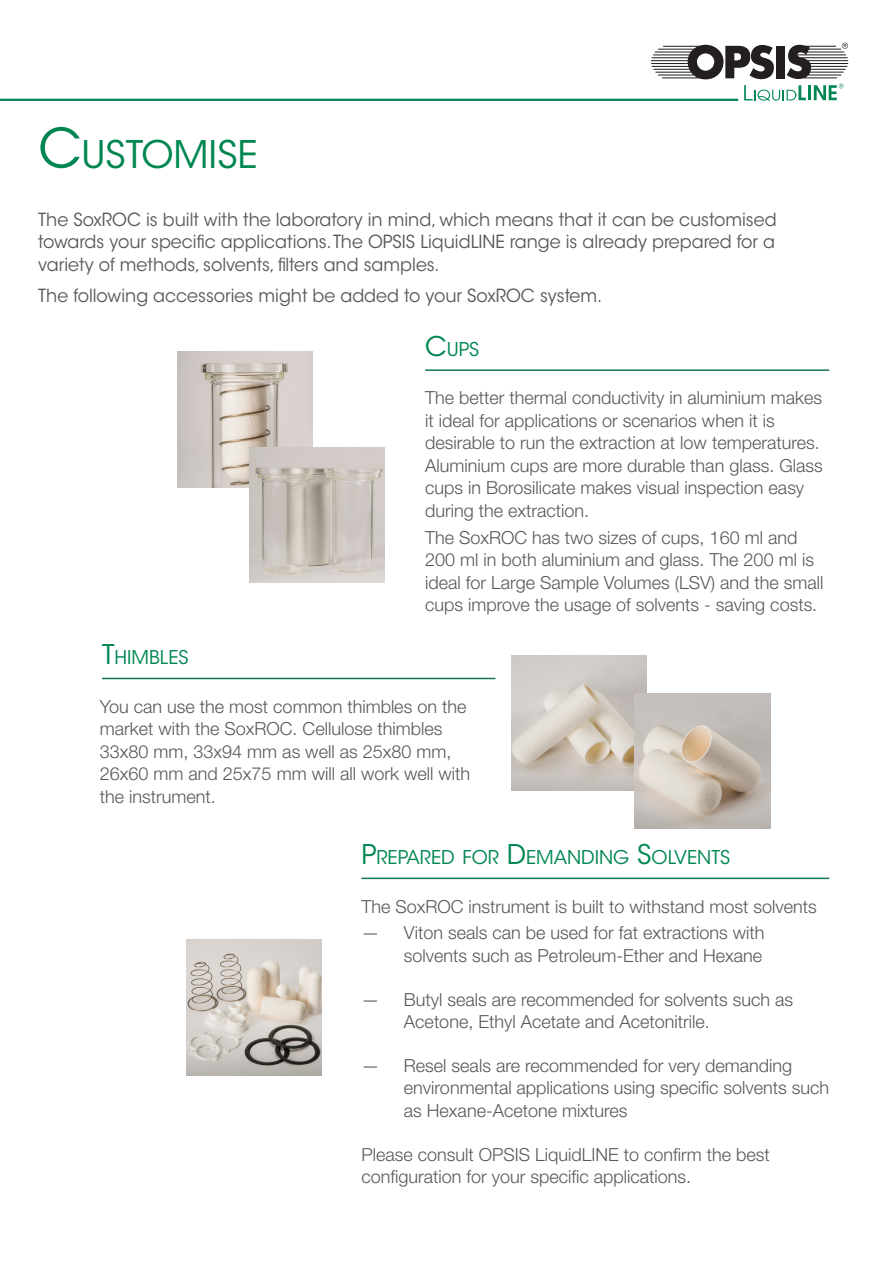
<style>
.page{position:relative;width:893px;height:1263px;background:#fff}
.page>*{position:absolute;margin:0;border:0;box-sizing:border-box;transform-origin:0 0}
.Large_Headline{font:37.8px "ITC Avant Garde Std";color:#008751}
.t1{font:18.9px "ITC Avant Garde Std";color:#008751}
.Bröd{font:300 18px/22.5px "Helvetica Neue LT Pro";color:#57585a}
.Ingress{font:18px/22.5px "ITC Avant Garde Std";color:#57585a;text-align:justify}
.s1{font-size:54px}
.s2{font-size:27px}
</style>
<div class="page">
<svg style="left:651px;top:43px;width:197px;height:58px"></svg>
<hr style="left:0;top:99px;width:738px;height:2px;background:#008751">
<hr style="left:425px;top:369px;width:404px;height:2px;background:#13784c">
<hr style="left:361px;top:878px;width:468px;height:1px;background:#13784c">
<hr style="left:102px;top:678px;width:393px;height:1px;background:#13784c">
<img style="left:186px;top:940px;width:135px;height:135px">
<img style="left:177px;top:352px;width:136px;height:135px">
<img style="left:250px;top:448px;width:135px;height:135px">
<img style="left:512px;top:656px;width:135px;height:135px">
<img style="left:635px;top:693px;width:135px;height:135px">
<p class="Large_Headline" style="left:38px;top:131px;width:221px"><span class="s1">C</span>USTOMISE</p>
<p class="Ingress" style="left:38px;top:208px;width:740px">The SoxROC is built with the laboratory in mind, which means that it can be customised towards your specific applications. The OPSIS LiquidLINE range is already prepared for a variety of methods, solvents, filters and samples.</p>
<p class="Ingress" style="left:38px;top:284px;width:566px">The following accessories might be added to your SoxROC system.</p>
<p class="t1" style="left:425px;top:338px;width:54px"><span class="s2">C</span>UPS</p>
<p class="Bröd" style="left:425px;top:386px;width:399px">The better thermal conductivity in aluminium makes it ideal for applications or scenarios when it is desirable to run the extraction at low temperatures.<br>Aluminium cups are more durable than glass. Glass cups in Borosilicate makes visual inspection easy during the extraction.</p>
<p class="Bröd" style="left:425px;top:526px;width:400px">The SoxROC has two sizes of cups, 160 ml and 200 ml in both aluminium and glass. The 200 ml is ideal for Large Sample Volumes (LSV) and the small cups improve the usage of solvents - saving costs.</p>
<p class="t1" style="left:102px;top:646px;width:87px"><span class="s2">T</span>HIMBLES</p>
<p class="Bröd" style="left:100px;top:695px;width:372px">You can use the most common thimbles on the market with the SoxROC. Cellulose thimbles 33x80 mm, 33x94 mm as well as 25x80 mm, 26x60 mm and 25x75 mm will all work well with the instrument.</p>
<p class="t1" style="left:361px;top:846px;width:360px"><span class="s2">P</span>REPARED FOR <span class="s2">D</span>EMANDING <span class="s2">S</span>OLVENTS</p>
<p class="Bröd" style="left:361px;top:895px;width:457px">The SoxROC instrument is built to withstand most solvents</p>
<p class="Bröd" style="left:361px;top:921px;width:405px;text-align:right">— Viton seals can be used for fat extractions with solvents such as Petroleum-Ether and Hexane</p>
<p class="Bröd" style="left:404px;top:988px;width:391px;text-indent:-43px">— Butyl seals are recommended for solvents such as<br>Acetone, Ethyl Acetate and Acetonitrile.</p>
<p class="Bröd" style="left:404px;top:1054px;width:427px;text-indent:-43px">— Resel seals are recommended for very demanding environmental applications using specific solvents such as Hexane-Acetone mixtures</p>
<p class="Bröd" style="left:361px;top:1143px;width:410px">Please consult OPSIS LiquidLINE to confirm the best configuration for your specific applications.</p>
</div>
